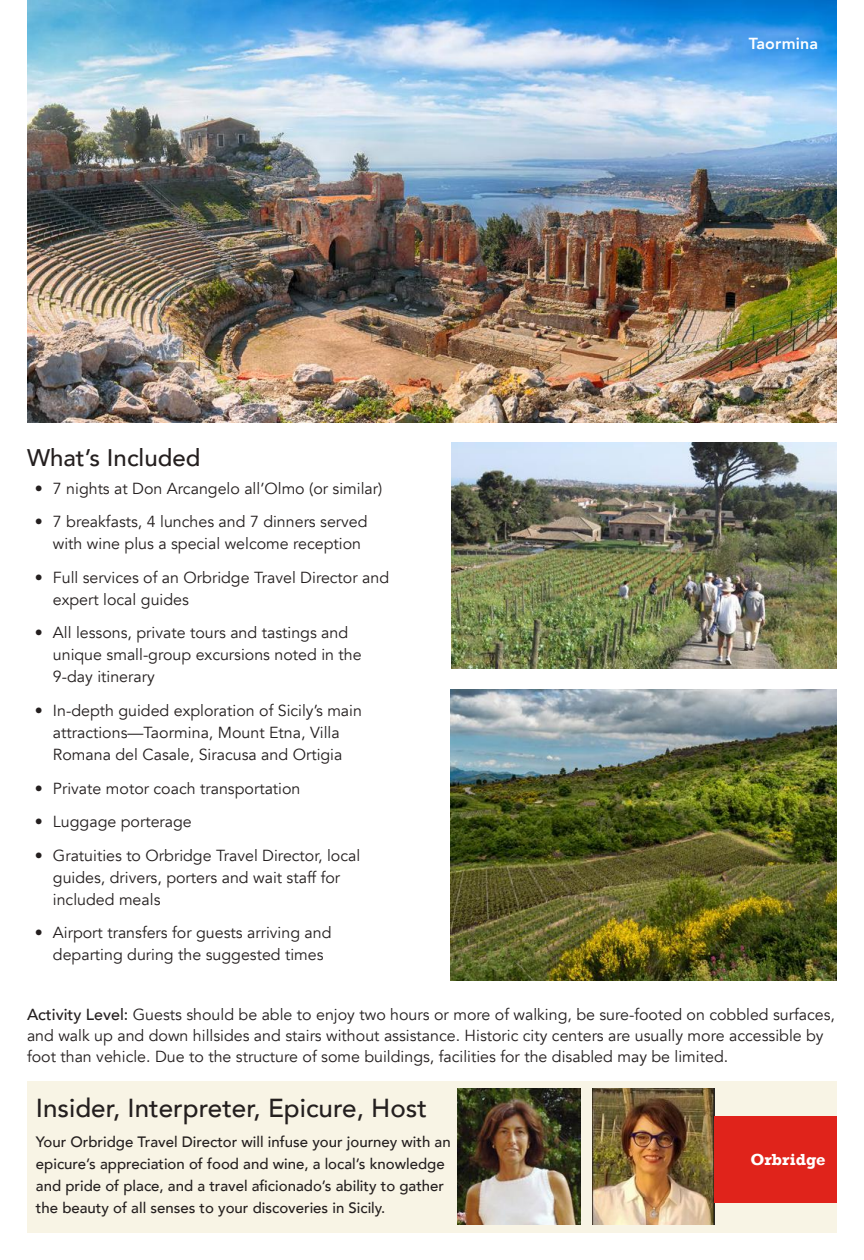
<style>
.page{position:relative;width:864px;height:1260px;background:#fff}
.page>*{position:absolute;margin:0;border:0;box-sizing:border-box;transform-origin:0 0}
.t1{font:500 26px "Avenir";color:#241f1f}
.t2{font:500 24px "Avenir";color:#241f1f}
.t3{font:700 16.4px "Rockwell";color:#fff}
.t4{font:16px/22px "Avenir";color:#241f1f}
.t5{font:800 16px "Avenir";letter-spacing:.01em;color:#fff}
.t6{font:500 15px/22px "Avenir";color:#241f1f}
.s1{font-weight:500}
</style>
<div class="page">
<img style="left:27px;top:0;width:810px;height:422px">
<img style="left:452px;top:442px;width:385px;height:227px">
<img style="left:451px;top:690px;width:386px;height:291px">
<div style="left:27px;top:1081px;width:810px;height:152px;background:#f8f4e5"></div>
<img style="left:458px;top:1088px;width:122px;height:137px">
<img style="left:593px;top:1088px;width:122px;height:137px">
<div style="left:715px;top:1116px;width:122px;height:86px;background:#e0231b"></div>
<h2 class="t2" style="left:27px;top:437px;width:175px">What’s Included</h2>
<p class="t4" style="left:35px;top:478px;width:349px">• 7 nights at Don Arcangelo all’Olmo (or similar)</p>
<p class="t4" style="left:53px;top:511px;width:316px;text-indent:-18px">• 7 breakfasts, 4 lunches and 7 dinners served with wine plus a special welcome reception</p>
<p class="t4" style="left:53px;top:567px;width:338px;text-indent:-18px">• Full services of an Orbridge Travel Director and expert local guides</p>
<p class="t4" style="left:53px;top:622px;width:310px;text-indent:-18px">• All lessons, private tours and tastings and unique small-group excursions noted in the<br>9-day itinerary</p>
<p class="t4" style="left:35px;top:700px;width:329px;text-align:center">• In-depth guided exploration of Sicily’s main attractions—Taormina, Mount Etna, Villa<br>Romana del Casale, Siracusa and Ortigia</p>
<p class="t4" style="left:35px;top:777px;width:267px">• Private motor coach transportation</p>
<p class="t4" style="left:35px;top:811px;width:158px">• Luggage porterage</p>
<p class="t4" style="left:53px;top:844px;width:309px;text-indent:-18px">• Gratuities to Orbridge Travel Director, local guides, drivers, porters and wait staff for included meals</p>
<p class="t4" style="left:53px;top:922px;width:280px;text-indent:-18px">• Airport transfers for guests arriving and departing during the suggested times</p>
<p class="t5" style="left:749px;top:31px;width:71px">Taormina</p>
<p class="t4" style="left:27px;top:1004px;width:810px;line-height:21px"><span class="s1">Activity Level:</span> Guests should be able to enjoy two hours or more of walking, be sure-footed on cobbled surfaces, and walk up and down hillsides and stairs without assistance. Historic city centers are usually more accessible by foot than vehicle. Due to the structure of some buildings, facilities for the disabled may be limited.</p>
<h1 class="t1" style="left:36px;top:1085px;width:393px">Insider, Interpreter, Epicure, Host</h1>
<p class="t6" style="left:36px;top:1130px;width:416px">Your Orbridge Travel Director will infuse your journey with an epicure’s appreciation of food and wine, a local’s knowledge and pride of place, and a travel aficionado’s ability to gather the beauty of all senses to your discoveries in Sicily.</p>
<p class="t3" style="left:751px;top:1149px;width:76px">Orbridge</p>
</div>
